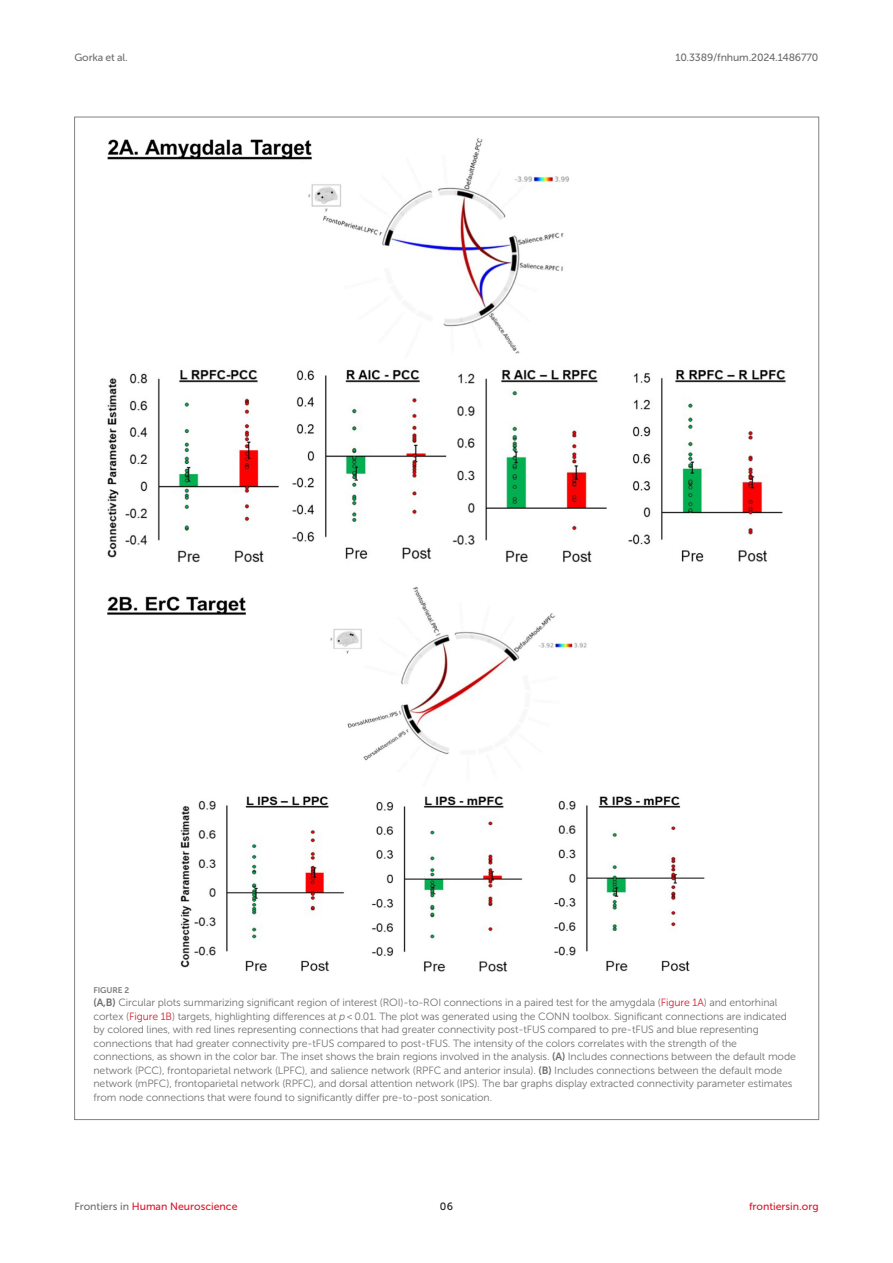
<style>
.page{position:relative;width:893px;height:1263px;background:#fff}
.page>*{position:absolute;margin:0;border:0;box-sizing:border-box;transform-origin:0 0}
.FIG_LEG{font:10.5px/13.5px "Museo Sans 300";letter-spacing:-.01em;color:#706f70}
.t1{font:10.5px "Museo Sans 500";color:#d51a2c}
.t2{font:10.5px "Museo Sans 500";letter-spacing:-.015em;color:#706f70}
.t3{font:10.5px "Museo Sans 500";color:#1b1c1b}
.FIG_HD{font:8.25px "Museo Sans 700";letter-spacing:-.01em;color:#7e7f7f}
.s1{font-family:"Museo Sans 700"}
.s2{color:#d51a2c}
.s3{font-style:italic}
.s4{color:#706f70}
</style>
<div class="page">
<img style="left:107px;top:138px;width:679px;height:834px">
<p class="t2" style="left:74px;top:51px;width:55px">Gorka et al.</p>
<p class="t2" style="left:675px;top:51px;width:145px">10.3389/fnhum.2024.1486770</p>
<p class="FIG_HD" style="left:94px;top:985px;width:37px">FIGURE 2</p>
<p class="FIG_LEG" style="left:94px;top:996px;width:704px"><span class="s1">(A,B)</span> Circular plots summarizing significant region of interest (ROI)-to-ROI connections in a paired test for the amygdala (<span class="s2">Figure 1A</span>) and entorhinal cortex (<span class="s2">Figure 1B</span>) targets, highlighting differences at <span class="s3">p</span> &lt; 0.01. The plot was generated using the CONN toolbox. Significant connections are indicated by colored lines, with red lines representing connections that had greater connectivity post-tFUS compared to pre-tFUS and blue representing connections that had greater connectivity pre-tFUS compared to post-tFUS. The intensity of the colors correlates with the strength of the connections, as shown in the color bar. The inset shows the brain regions involved in the analysis. <span class="s1">(A)</span> Includes connections between the default mode network (PCC), frontoparietal network (LPFC), and salience network (RPFC and anterior insula). <span class="s1">(B)</span> Includes connections between the default mode network (mPFC), frontoparietal network (RPFC), and dorsal attention network (IPS). The bar graphs display extracted connectivity parameter estimates from node connections that were found to significantly differ pre-to-post sonication.</p>
<p class="t1" style="left:74px;top:1200px;width:165px"><span class="s4">Frontiers in</span> Human Neuroscience</p>
<p class="t3" style="left:440px;top:1200px;width:15px">06</p>
<p class="t1" style="left:749px;top:1200px;width:71px">frontiersin.org</p>
</div>
